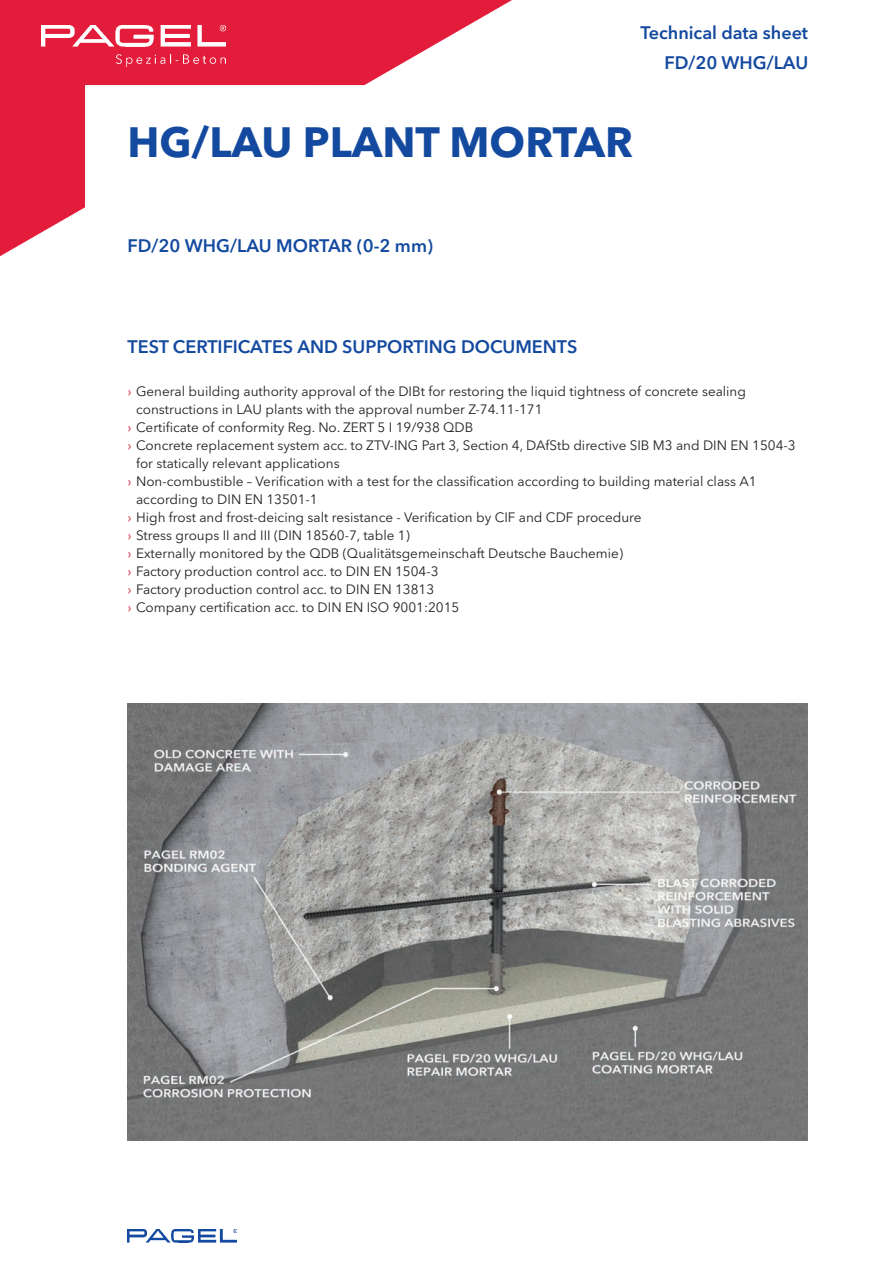
<style>
.page{position:relative;width:893px;height:1263px;background:#fff}
.page>*{position:absolute;margin:0;border:0;box-sizing:border-box;transform-origin:0 0}
.t1{font:700 42px "Avenir Next";color:#13499f}
.t2{font:600 18px/29.5px "Avenir Next";color:#13499f;text-align:right}
.t3{font:13.5px "Avenir Next";color:#231f20}
.s1{color:#e41c3b}
</style>
<div class="page">
<svg style="left:0;top:0;width:512px;height:257px"></svg>
<img style="left:128px;top:1230px;width:108px;height:12px">
<img style="left:41px;top:26px;width:184px;height:40px">
<img style="left:128px;top:704px;width:680px;height:437px">
<h2 class="t2" style="left:640px;top:18px;width:169px">Technical data sheet<br>FD/20 WHG/LAU</h2>
<h1 class="t1" style="left:128px;top:106px;width:507px">HG/LAU PLANT MORTAR</h1>
<h2 class="t2" style="left:128px;top:230px;width:307px">FD/20 WHG/LAU MORTAR (0-2 mm)</h2>
<h2 class="t2" style="left:128px;top:332px;width:451px">TEST CERTIFICATES AND SUPPORTING DOCUMENTS</h2>
<p class="t3" style="left:128px;top:380px;width:620px"><span class="s1">›</span> General building authority approval of the DIBt for restoring the liquid tightness of concrete sealing</p>
<p class="t3" style="left:136px;top:398px;width:408px">constructions in LAU plants with the approval number Z-74.11-171</p>
<p class="t3" style="left:128px;top:416px;width:347px"><span class="s1">›</span> Certificate of conformity Reg. No. ZERT 5 I 19/938 QDB</p>
<p class="t3" style="left:128px;top:434px;width:670px"><span class="s1">›</span> Concrete replacement system acc. to ZTV-ING Part 3, Section 4, DAfStb directive SIB M3 and DIN EN 1504-3</p>
<p class="t3" style="left:136px;top:452px;width:205px">for statically relevant applications</p>
<p class="t3" style="left:128px;top:470px;width:631px"><span class="s1">›</span> Non-combustible – Verification with a test for the classification according to building material class A1</p>
<p class="t3" style="left:136px;top:488px;width:183px">according to DIN EN 13501-1</p>
<p class="t3" style="left:128px;top:506px;width:515px"><span class="s1">›</span> High frost and frost-deicing salt resistance - Verification by CIF and CDF procedure</p>
<p class="t3" style="left:128px;top:524px;width:284px"><span class="s1">›</span> Stress groups II and III (DIN 18560-7, table 1)</p>
<p class="t3" style="left:128px;top:542px;width:497px"><span class="s1">›</span> Externally monitored by the QDB (Qualitätsgemeinschaft Deutsche Bauchemie)</p>
<p class="t3" style="left:128px;top:560px;width:312px"><span class="s1">›</span> Factory production control acc. to DIN EN 1504-3</p>
<p class="t3" style="left:128px;top:578px;width:308px"><span class="s1">›</span> Factory production control acc. to DIN EN 13813</p>
<p class="t3" style="left:128px;top:596px;width:333px"><span class="s1">›</span> Company certification acc. to DIN EN ISO 9001:2015</p>
</div>
